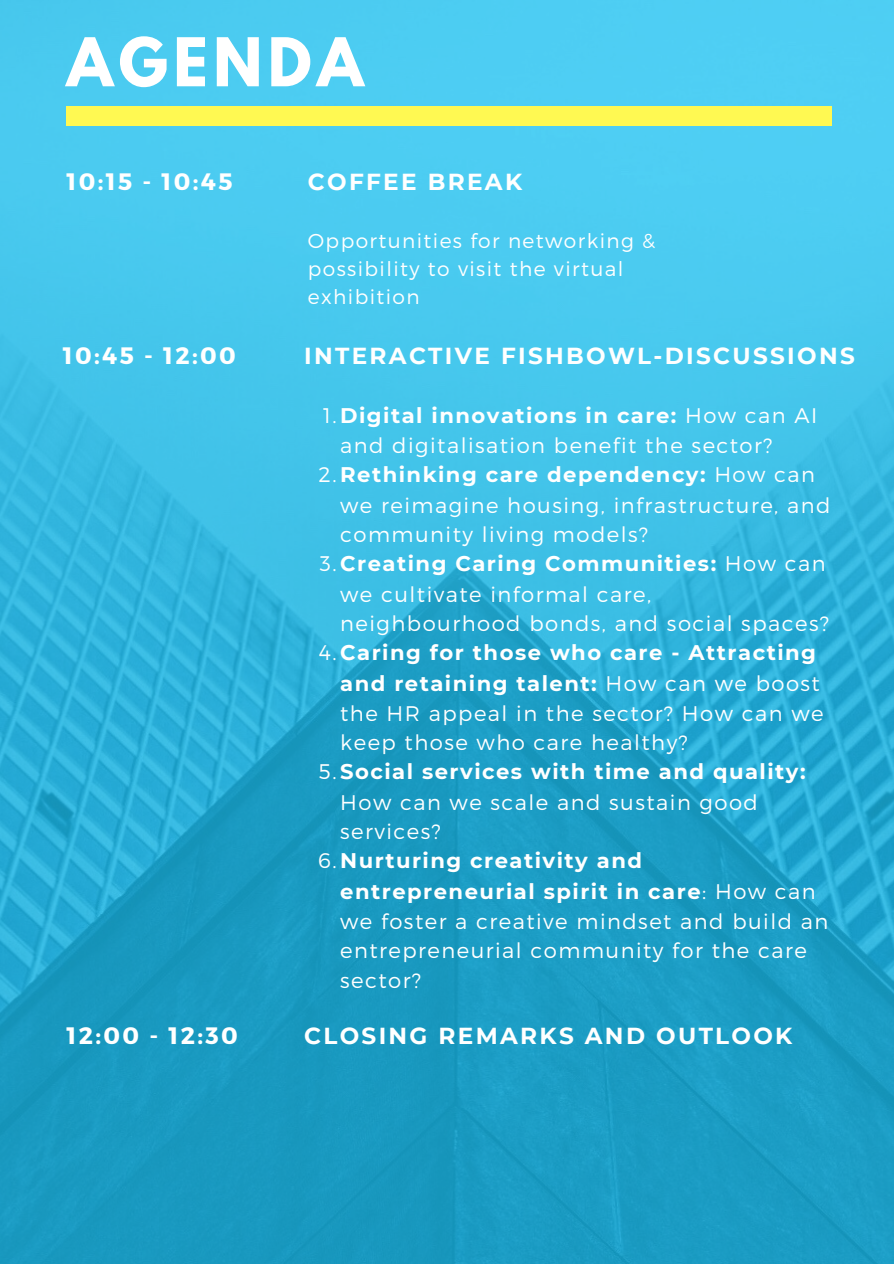
<style>
.page{position:relative;width:894px;height:1264px;background:#fff}
.page>*{position:absolute;margin:0;border:0;box-sizing:border-box;transform-origin:0 0}
.t1{font:700 59.55px "League Spartan";letter-spacing:.09em;color:#fff}
.t2{font:700 23.7px "Montserrat";letter-spacing:.1em;color:#fff}
.t3{font:700 23.1px "Montserrat";letter-spacing:.1em;color:#fff}
.t4{font:300 21.15px "Montserrat";letter-spacing:.07em;color:#fff}
.t5{font:700 21.15px "Montserrat";letter-spacing:.07em;color:#fff}
.t6{font:300 20.1px/28.2px "Montserrat";letter-spacing:.07em;color:#fff}
.s1{font-weight:300}
</style>
<div class="page">
<img style="left:0;top:0;width:893px;height:1263px">
<div style="left:66px;top:106px;width:765px;height:19px;background:#fff952"></div>
<h1 class="t1" style="left:66px;top:33px;width:298px">AGENDA</h1>
<p class="t2" style="left:66px;top:166px;width:167px">10:15 - 10:45</p>
<p class="t3" style="left:308px;top:168px;width:216px">COFFEE BREAK</p>
<p class="t6" style="left:308px;top:226px;width:349px">Opportunities for networking &amp; possibility to visit the virtual exhibition</p>
<p class="t2" style="left:63px;top:340px;width:174px">10:45 - 12:00</p>
<p class="t3" style="left:304px;top:342px;width:552px">INTERACTIVE FISHBOWL-DISCUSSIONS</p>
<p class="t5" style="left:323px;top:402px;width:495px"><span class="s1">1.</span>Digital innovations in care: <span class="s1">How can AI</span></p>
<p class="t4" style="left:340px;top:432px;width:433px">and digitalisation benefit the sector?</p>
<p class="t5" style="left:318px;top:462px;width:498px"><span class="s1">2.</span>Rethinking care dependency: <span class="s1">How can</span></p>
<p class="t4" style="left:340px;top:491px;width:491px">we reimagine housing, infrastructure, and</p>
<p class="t4" style="left:340px;top:520px;width:309px">community living models?</p>
<p class="t5" style="left:320px;top:550px;width:507px"><span class="s1">3.</span>Creating Caring Communities: <span class="s1">How can</span></p>
<p class="t4" style="left:340px;top:580px;width:312px">we cultivate informal care,</p>
<p class="t4" style="left:340px;top:609px;width:490px">neighbourhood bonds, and social spaces?</p>
<p class="t5" style="left:318px;top:639px;width:498px"><span class="s1">4.</span>Caring for those who care - Attracting</p>
<p class="t5" style="left:340px;top:670px;width:481px">and retaining talent: <span class="s1">How can we boost</span></p>
<p class="t4" style="left:340px;top:699px;width:484px">the HR appeal in the sector? How can we</p>
<p class="t4" style="left:340px;top:729px;width:349px">keep those who care healthy?</p>
<p class="t5" style="left:319px;top:759px;width:488px"><span class="s1">5.</span>Social services with time and quality:</p>
<p class="t4" style="left:340px;top:788px;width:419px">How can we scale and sustain good</p>
<p class="t4" style="left:340px;top:817px;width:102px">services?</p>
<p class="t5" style="left:318px;top:847px;width:325px"><span class="s1">6.</span>Nurturing creativity and</p>
<p class="t5" style="left:340px;top:878px;width:477px">entrepreneurial spirit in care<span class="s1">: How can</span></p>
<p class="t4" style="left:340px;top:907px;width:489px">we foster a creative mindset and build an</p>
<p class="t4" style="left:340px;top:937px;width:468px">entrepreneurial community for the care</p>
<p class="t4" style="left:340px;top:966px;width:82px">sector?</p>
<p class="t2" style="left:66px;top:1020px;width:173px">12:00 - 12:30</p>
<p class="t3" style="left:304px;top:1021px;width:489px">CLOSING REMARKS AND OUTLOOK</p>
</div>
